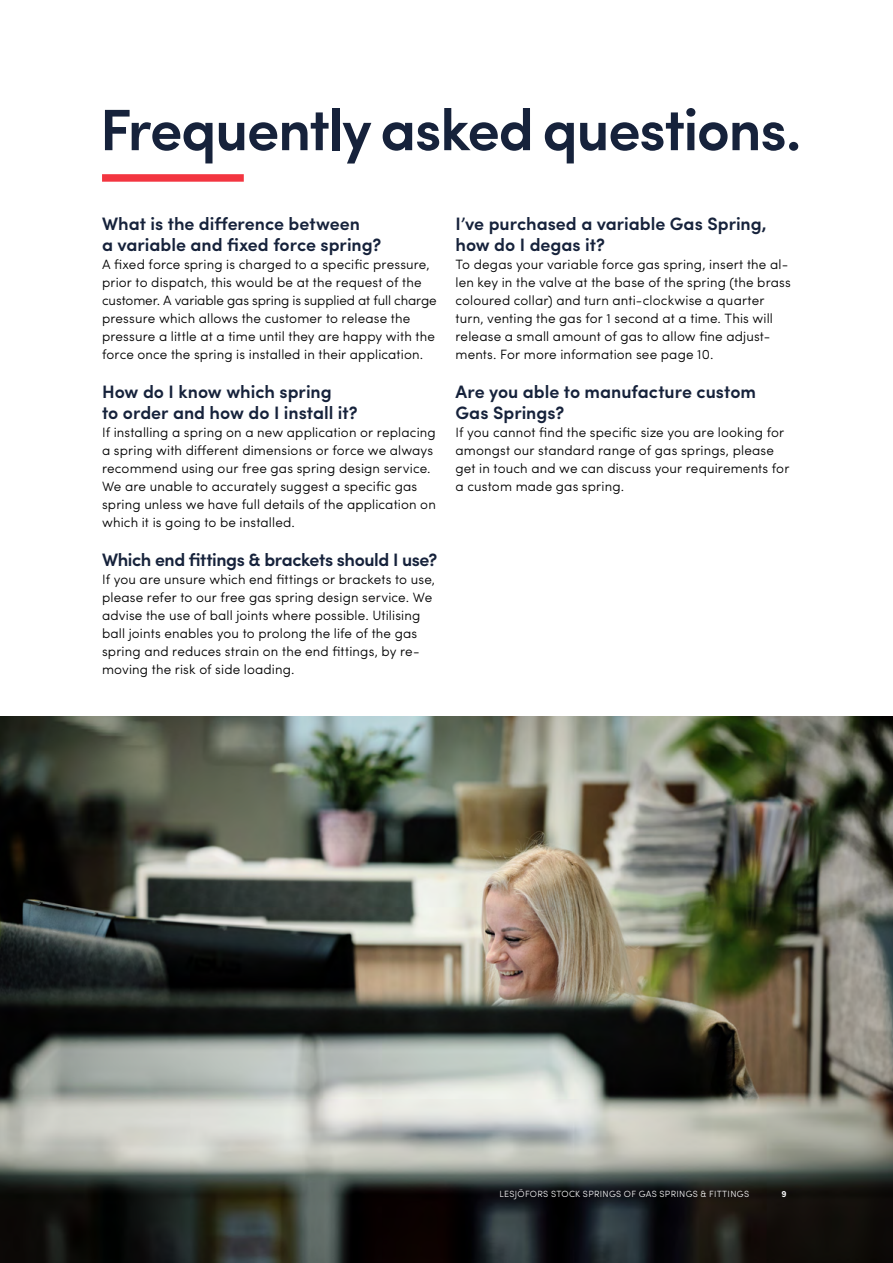
<style>
.page{position:relative;width:893px;height:1263px;background:#fff}
.page>*{position:absolute;margin:0;border:0;box-sizing:border-box;transform-origin:0 0}
.t1{font:600 58.5px "Sofia Pro";letter-spacing:-.025em;color:#16223b}
.t2{font:600 18px/21px "Sofia Pro";letter-spacing:-.005em;color:#16223b}
.t3{font:600 18px "Sofia Pro";letter-spacing:-.025em;color:#16223b}
.t4{font:300 13.5px/18px "Sofia Pro";letter-spacing:.01em;color:#000}
.t5{font:300 9px "Sofia Pro";letter-spacing:.035em;color:#fff}
.t6{font:600 9px "Sofia Pro";color:#fff}
</style>
<div class="page">
<img style="left:0;top:717px;width:893px;height:546px">
<div style="left:102px;top:174px;width:142px;height:8px;background:#f33540"></div>
<h1 class="t1" style="left:100px;top:85px;width:703px">Frequently asked questions.</h1>
<h2 class="t2" style="left:102px;top:212px;width:281px">What is the difference between<br>a variable and fixed force spring?</h2>
<p class="t4" style="left:102px;top:255px;width:336px">A fixed force spring is charged to a specific pressure, prior to dispatch, this would be at the request of the customer. A variable gas spring is supplied at full charge pressure which allows the customer to release the pressure a little at a time until they are happy with the force once the spring is installed in their application.</p>
<h2 class="t2" style="left:102px;top:380px;width:257px">How do I know which spring<br>to order and how do I install it?</h2>
<p class="t4" style="left:102px;top:423px;width:335px">If installing a spring on a new application or replacing a spring with different dimensions or force we always recommend using our free gas spring design service.<br>We are unable to accurately suggest a specific gas spring unless we have full details of the application on which it is going to be installed.</p>
<h2 class="t3" style="left:102px;top:546px;width:337px">Which end fittings &amp; brackets should I use?</h2>
<p class="t4" style="left:102px;top:570px;width:335px">If you are unsure which end fittings or brackets to use, please refer to our free gas spring design service. We advise the use of ball joints where possible. Utilising ball joints enables you to prolong the life of the gas spring and reduces strain on the end fittings, by re&shy;moving the risk of side loading.</p>
<h2 class="t2" style="left:455px;top:212px;width:313px">I’ve purchased a variable Gas Spring, how do I degas it?</h2>
<p class="t4" style="left:455px;top:255px;width:337px">To degas your variable force gas spring, insert the al&shy;len key in the valve at the base of the spring (the brass coloured collar) and turn anti-clockwise a quarter turn, venting the gas for 1 second at a time. This will release a small amount of gas to allow fine adjust&shy;ments. For more information see page 10.</p>
<h2 class="t2" style="left:455px;top:380px;width:302px">Are you able to manufacture custom<br>Gas Springs?</h2>
<p class="t4" style="left:455px;top:423px;width:335px">If you cannot find the specific size you are looking for amongst our standard range of gas springs, please get in touch and we can discuss your requirements for a custom made gas spring.</p>
<p class="t5" style="left:499px;top:1188px;width:251px">LESJÖFORS STOCK SPRINGS OF GAS SPRINGS &amp; FITTINGS</p>
<p class="t6" style="left:781px;top:1187px;width:7px">9</p>
</div>
